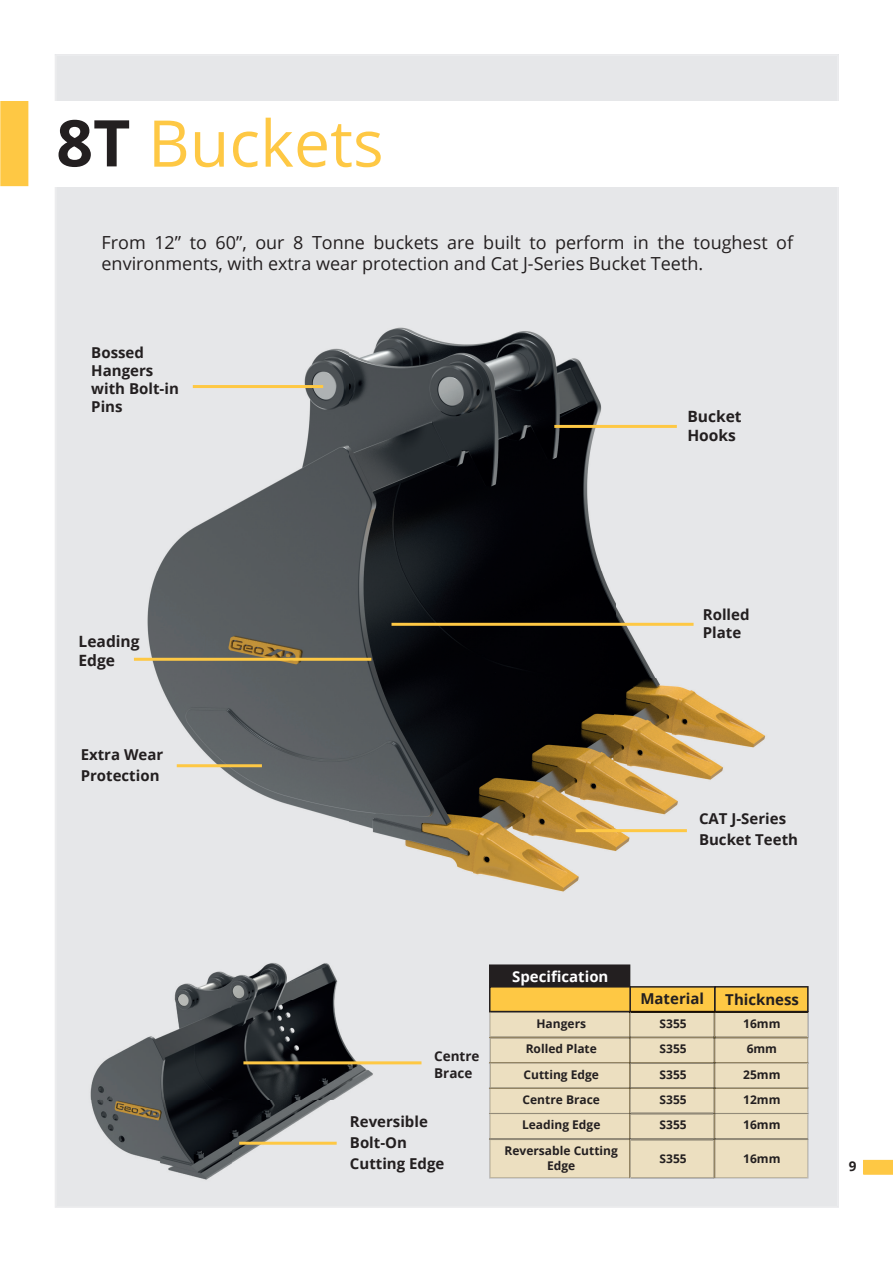
<style>
.page{position:relative;width:893px;height:1263px;background:#fff}
.page>*{position:absolute;margin:0;border:0;box-sizing:border-box;transform-origin:0 0}
.t1{font:64.5px "Open Sans";color:#fec844}
.t2{font:18px/21px "Open Sans";color:#231f20}
.t3{font:700 15.6px/18.1px "Open Sans";color:#231f20}
.t4{font:700 15px/21px "Open Sans";color:#231f20}
.t5{font:700 15px "Open Sans";color:#fff}
.t6{font:700 13.5px/16.8px "Open Sans";color:#231f20}
.t7{font:700 12px/14.4px "Open Sans";color:#231f20;text-align:center}
.s1{font-weight:700;color:#231f20}
</style>
<div class="page">
<div style="left:56px;top:55px;width:782px;height:1152px;background:#e6e7e9"></div>
<svg style="left:863px;top:1160px;width:30px;height:15px"></svg>
<div style="left:3px;top:101px;width:890px;height:85px;background:#fff"></div>
<div style="left:1px;top:102px;width:27px;height:83px;background:#fec844"></div>
<div style="left:0;top:101px;width:28px;height:85px;border:2px solid #fec844"></div>
<img style="left:81px;top:899px;width:354px;height:302px">
<img style="left:85px;top:302px;width:741px;height:592px">
<div style="left:490px;top:965px;width:140px;height:21px;background:#231f20"></div>
<div style="left:489px;top:964px;width:141px;height:23px;border:2px solid #231f20"></div>
<svg style="left:489px;top:986px;width:320px;height:193px;background:#e1d0a7"></svg>
<hr style="left:193px;top:385px;width:130px;height:3px;background:#fec844">
<hr style="left:554px;top:425px;width:123px;height:3px;background:#fec844">
<hr style="left:391px;top:623px;width:303px;height:3px;background:#fec844">
<hr style="left:576px;top:829px;width:111px;height:3px;background:#fec844">
<hr style="left:134px;top:658px;width:237px;height:3px;background:#fec844">
<hr style="left:243px;top:1061px;width:178px;height:3px;background:#fec844">
<hr style="left:239px;top:1142px;width:98px;height:3px;background:#fec844">
<hr style="left:177px;top:764px;width:85px;height:3px;background:#fec844">
<h1 class="t1" style="left:56px;top:99px;width:329px"><span class="s1">8T</span> Buckets</h1>
<p class="t2" style="left:102px;top:231px;width:693px">From 12” to 60”, our 8 Tonne buckets are built to perform in the toughest of environments, with extra wear protection and Cat J-Series Bucket Teeth.</p>
<p class="t4" style="left:91px;top:343px;width:89px;line-height:18.1px">Bossed<br>Hangers with Bolt-in<br>Pins</p>
<p class="t3" style="left:687px;top:407px;width:56px">Bucket<br>Hooks</p>
<p class="t3" style="left:79px;top:632px;width:63px">Leading<br>Edge</p>
<p class="t4" style="left:81px;top:743px;width:84px">Extra Wear<br>Protection</p>
<p class="t4" style="left:703px;top:605px;width:48px;line-height:18.1px">Rolled<br>Plate</p>
<p class="t4" style="left:699px;top:808px;width:101px">CAT J-Series<br>Bucket Teeth</p>
<p class="t6" style="left:434px;top:1047px;width:47px">Centre<br>Brace</p>
<p class="t4" style="left:350px;top:1110px;width:96px">Reversible<br>Bolt-On<br>Cutting Edge</p>
<p class="t5" style="left:512px;top:966px;width:98px">Specification</p>
<p class="t7" style="left:536px;top:1016px;width:51px">Hangers</p>
<p class="t4" style="left:640px;top:988px;width:65px">Material</p>
<p class="t4" style="left:725px;top:988px;width:75px">Thickness</p>
<p class="t7" style="left:660px;top:1016px;width:29px">S355</p>
<p class="t7" style="left:743px;top:1016px;width:39px">16mm</p>
<p class="t7" style="left:526px;top:1041px;width:73px">Rolled Plate</p>
<p class="t7" style="left:660px;top:1041px;width:29px">S355</p>
<p class="t7" style="left:747px;top:1041px;width:32px">6mm</p>
<p class="t7" style="left:523px;top:1067px;width:77px">Cutting Edge</p>
<p class="t7" style="left:660px;top:1067px;width:29px">S355</p>
<p class="t7" style="left:743px;top:1067px;width:39px">25mm</p>
<p class="t7" style="left:522px;top:1092px;width:79px">Centre Brace</p>
<p class="t7" style="left:660px;top:1092px;width:29px">S355</p>
<p class="t7" style="left:743px;top:1092px;width:39px">12mm</p>
<p class="t7" style="left:522px;top:1117px;width:80px">Leading Edge</p>
<p class="t7" style="left:660px;top:1117px;width:29px">S355</p>
<p class="t7" style="left:743px;top:1117px;width:39px">16mm</p>
<p class="t7" style="left:505px;top:1143px;width:115px">Reversable Cutting<br>Edge</p>
<p class="t7" style="left:660px;top:1151px;width:29px">S355</p>
<p class="t7" style="left:743px;top:1151px;width:39px">16mm</p>
<p class="t6" style="left:849px;top:1158px;width:9px">9</p>
</div>
